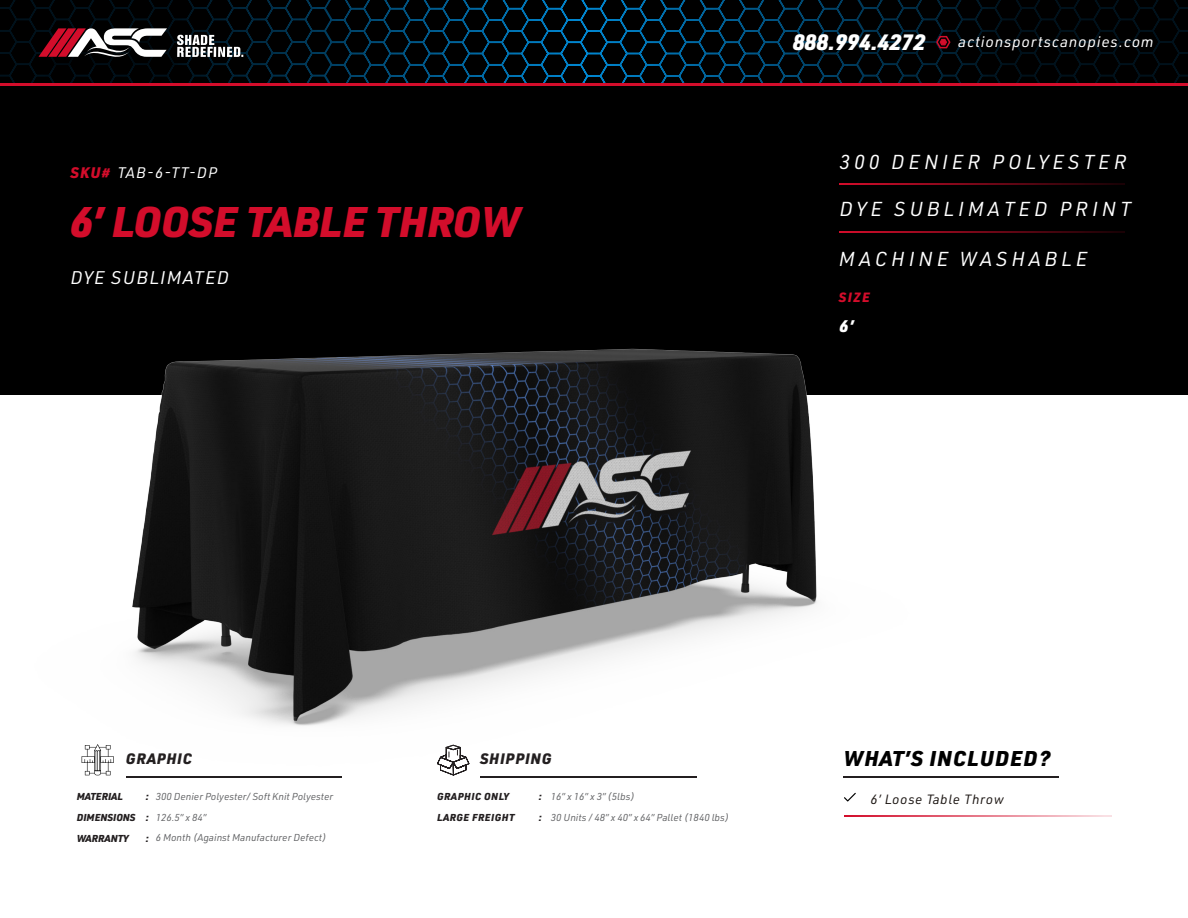
<style>
.page{position:relative;width:1188px;height:918px;background:#fff}
.page>*{position:absolute;margin:0;border:0;box-sizing:border-box;transform-origin:0 0}
.t1{font:italic 900 42px "URWDIN";color:#d30d2b}
.t2{font:italic 900 21.75px "URWDIN";color:#fff}
.t3{font:italic 900 21px "URWDIN";letter-spacing:.05em;color:#000}
.t4{font:italic 19.8px "URWDIN";letter-spacing:.2em;color:#fff}
.t5{font:italic 18px "URWDIN";letter-spacing:.075em;color:#fff}
.t6{font:italic 900 16.5px "URWDIN";color:#fff}
.t7{font:italic 15px "URWDIN";letter-spacing:.05em;color:#fff}
.t8{font:italic 900 14.85px "URWDIN";letter-spacing:.05em;color:#231f20}
.t9{font:italic 13.2px "URWDIN";letter-spacing:.05em;color:#1d1714}
.t10{font:italic 900 13.2px "URWDIN";color:#d30d2b}
.t11{font:italic 9.9px/21px "URWDIN";color:#636466}
.t12{font:italic 900 9.9px/21px "URWDIN";color:#231f20}
.t13{font:italic 900 9.9px/21px "URWDIN";letter-spacing:.05em;color:#231f20}
.s1{font-weight:900;color:#d30d2b}
</style>
<div class="page">
<svg style="left:333px;top:0;width:522px;height:83px;background:#001019"></svg>
<svg style="left:0;top:0;width:333px;height:395px;background:#000509"></svg>
<svg style="left:855px;top:0;width:333px;height:395px;background:#000305"></svg>
<div style="left:0;top:83px;width:1188px;height:5px;background:#d30d2b"></div>
<div style="left:0;top:86px;width:1188px;height:308px;background:#000"></div>
<img style="left:29px;top:19px;width:164px;height:63px">
<svg style="left:39px;top:28px;width:128px;height:37px"></svg>
<img style="left:783px;top:22px;width:169px;height:60px">
<svg style="left:935px;top:35px;width:16px;height:14px"></svg>
<svg style="left:177px;top:35px;width:66px;height:22px"></svg>
<hr style="left:843px;top:776px;width:216px;height:2px;background:#231f20">
<hr style="left:844px;top:816px;width:267px;height:1px;background:#d30d2b">
<hr style="left:839px;top:232px;width:286px;height:1px;background:#d30d2b">
<hr style="left:839px;top:183px;width:286px;height:1px;background:#d30d2b">
<img style="left:28px;top:231px;width:922px;height:586px">
<h3 class="t7" style="left:71px;top:163px;width:148px"><span class="s1">SKU#</span> TAB-6-TT-DP</h3>
<h1 class="t1" style="left:71px;top:193px;width:452px">6’ LOOSE TABLE THROW</h1>
<h3 class="t5" style="left:71px;top:265px;width:160px">DYE SUBLIMATED</h3>
<h2 class="t2" style="left:793px;top:27px;width:134px">888.994.4272</h2>
<h3 class="t7" style="left:958px;top:32px;width:197px">actionsportscanopies.com</h3>
<h3 class="t4" style="left:839px;top:148px;width:289px">300 DENIER POLYESTER</h3>
<h3 class="t4" style="left:839px;top:196px;width:293px">DYE SUBLIMATED PRINT</h3>
<h3 class="t4" style="left:839px;top:246px;width:250px">MACHINE WASHABLE</h3>
<h3 class="t10" style="left:839px;top:288px;width:33px">SIZE</h3>
<h3 class="t6" style="left:839px;top:315px;width:16px">6’</h3>
<h3 class="t8" style="left:126px;top:748px;width:68px">GRAPHIC</h3>
<h3 class="t8" style="left:480px;top:748px;width:73px">SHIPPING</h3>
<p class="t12" style="left:77px;top:785px;width:60px">MATERIAL<br>DIMENSIONS<br>WARRANTY</p>
<p class="t13" style="left:437px;top:785px;width:79px">GRAPHIC ONLY<br>LARGE FREIGHT</p>
<p class="t11" style="left:156px;top:785px;width:179px">300 Denier Polyester/ Soft Knit Polyester<br>126.5” x 84”<br>6 Month (Against Manufacturer Defect)</p>
<p class="t11" style="left:551px;top:785px;width:180px">16” x 16” x 3” (5lbs)<br>30 Units / 48” x 40” x 64” Pallet (1840 lbs)</p>
<p class="t12" style="left:146px;top:785px;width:4px;text-align:justify">: : :</p>
<p class="t12" style="left:539px;top:785px;width:4px">: :</p>
<h3 class="t3" style="left:843px;top:743px;width:209px">WHAT’S INCLUDED?</h3>
<h3 class="t9" style="left:871px;top:790px;width:135px">6’ Loose Table Throw</h3>
</div>
